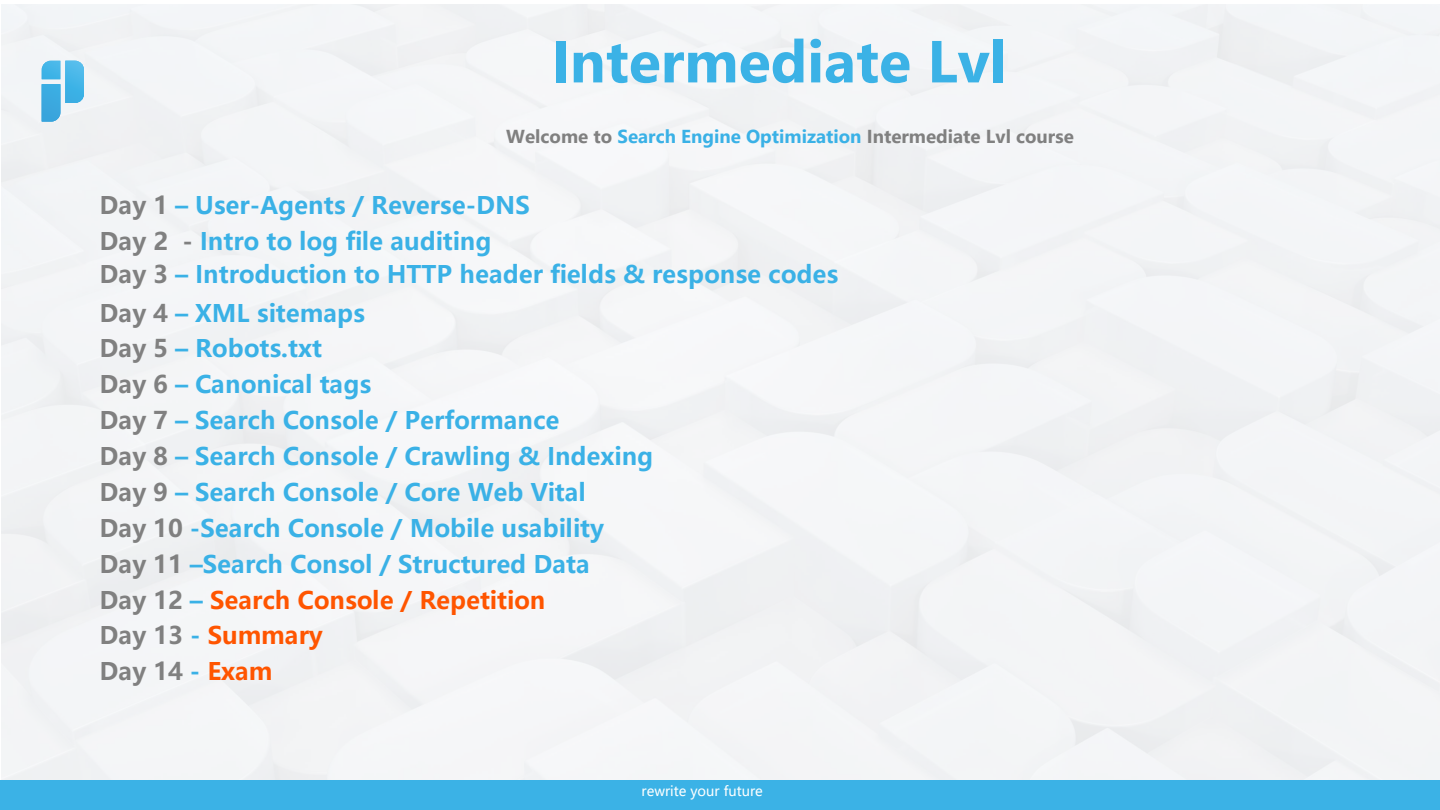
<style>
.page{position:relative;width:1440px;height:810px;background:#fff}
.page>*{position:absolute;margin:0;border:0;box-sizing:border-box;transform-origin:0 0}
.t1{font:700 59.25px "Segoe UI";color:#3bb2e6}
.t2{font:700 24px/35.8px "Microsoft Ya Hei UI";color:#3ab1e6}
.t3{font:700 18.75px "Segoe UI";color:#808080}
.t4{font:13.5px "Microsoft Ya Hei UI";color:#fff}
.s1{color:#3ab1e6}
.s2{color:#808080}
.s3{color:#f50}
</style>
<div class="page">
<div style="left:1px;top:780px;width:1439px;height:30px;background:#3bb2e6"></div>
<svg style="left:42px;top:61px;width:42px;height:61px"></svg>
<h1 class="t1" style="left:551px;top:6px;width:457px">Intermediate Lvl</h1>
<p class="t3" style="left:506px;top:118px;width:569px">Welcome to <span class="s1">Search Engine Optimization</span> Intermediate Lvl course</p>
<p class="t2" style="left:100px;top:186px;width:432px"><span class="s2">Day 1</span> – User-Agents / Reverse-DNS<br><span class="s2">Day 2 -</span> Intro to log file auditing</p>
<p class="t2" style="left:100px;top:254px;width:740px;line-height:38.3px"><span class="s2">Day</span> <span class="s2">3</span> – Introduction to HTTP header fields &amp; response codes<br><span class="s2">Day</span> <span class="s2">4</span> – XML sitemaps</p>
<p class="t2" style="left:100px;top:330px;width:555px"><span class="s2">Day</span> <span class="s2">5</span> – Robots.txt<br><span class="s2">Day</span> <span class="s2">6</span> – Canonical tags<br><span class="s2">Day</span> <span class="s2">7</span> – Search Console / Performance<br><span class="s2">Day</span> <span class="s2">8</span> – Search Console / Crawling &amp; Indexing<br><span class="s2">Day</span> <span class="s2">9</span> – Search Console / Core Web Vital<br><span class="s2">Day</span> <span class="s2">10</span> -Search Console / Mobile usability<br><span class="s2">Day 1</span><span class="s2">1</span> –Search Consol / Structured Data<br><span class="s2">Day 1</span><span class="s2">2</span> – <span class="s3">Search Console / Repetition<br></span><span class="s2">Day 13</span> - <span class="s3">Summary<br></span><span class="s2">Day 14</span> - <span class="s3">Exam</span></p>
<p class="t4" style="left:642px;top:782px;width:123px">rewrite your future</p>
</div>
